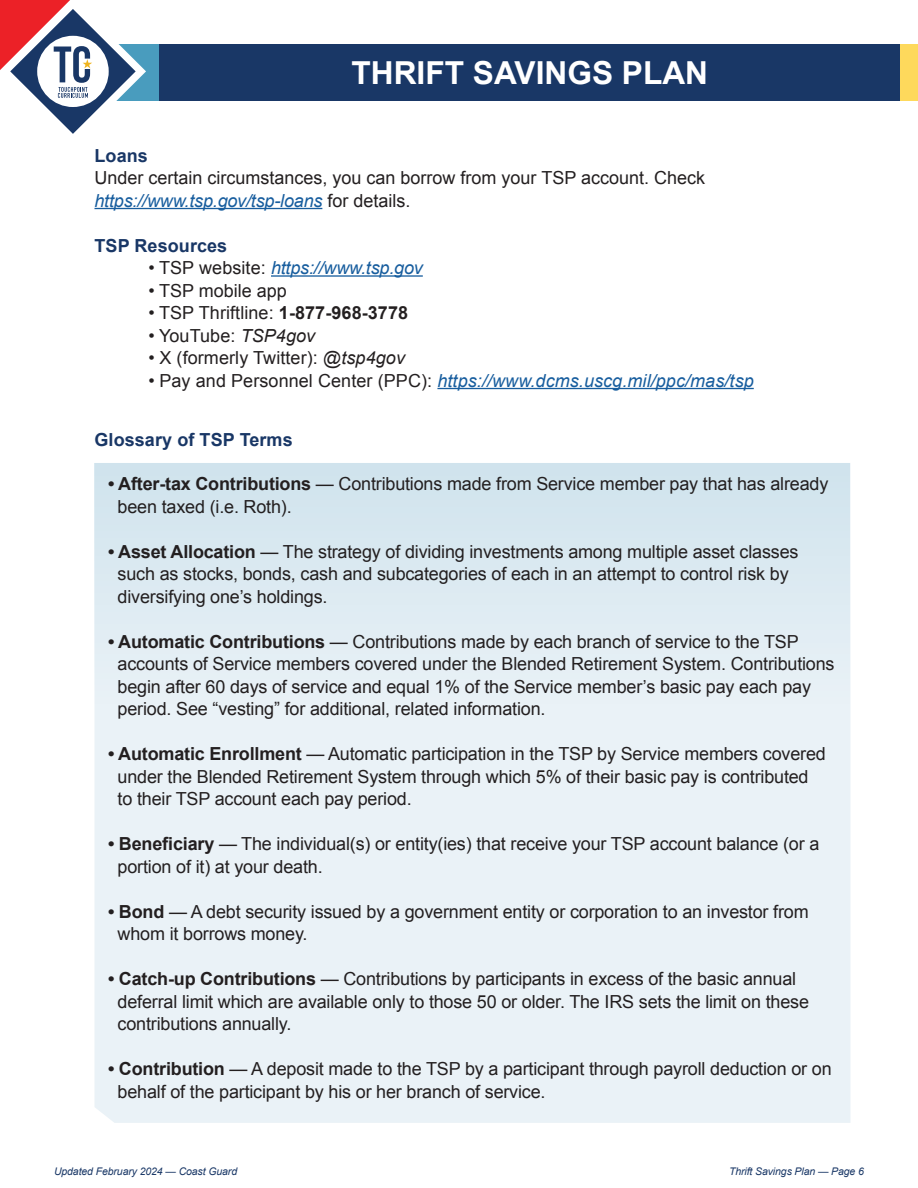
<style>
.page{position:relative;width:918px;height:1188px;background:#fff}
.page>*{position:absolute;margin:0;border:0;box-sizing:border-box;transform-origin:0 0}
.t1{font:700 31.65px "Arial";color:#fff}
.t2{font:18px/22.5px "Arial";letter-spacing:-.01em;color:#231f20}
.t3{font:italic 18px "Arial";letter-spacing:.005em;color:#175d9e}
.t4{font:700 18px "Arial";letter-spacing:.005em;color:#193766}
.t5{font:italic 10.5px "Arial";letter-spacing:-.01em;color:#193766}
.s1{font-style:italic;color:#175d9e}
.s2{font-style:normal;color:#231f20}
.s3{font-weight:700}
.s4{font-style:italic}
</style>
<div class="page">
<div style="left:94px;top:763px;width:756px;height:360px;background:#eaf2f7"></div>
<div style="left:94px;top:463px;width:756px;height:300px;background:linear-gradient(to bottom,#d0e3ed,#eef4f8)"></div>
<hr style="left:94px;top:208px;width:228px;height:1px;background:#175d9e">
<hr style="left:271px;top:275px;width:152px;height:2px;background:#175d9e">
<hr style="left:437px;top:388px;width:317px;height:1px;background:#175d9e">
<div style="left:74px;top:44px;width:844px;height:56px;background:#193766"></div>
<div style="left:95px;top:44px;width:64px;height:56px;background:#499cbe"></div>
<div style="left:901px;top:44px;width:17px;height:56px;background:#fed95c"></div>
<svg style="left:0;top:0;width:156px;height:134px"></svg>
<p class="t1" style="left:351px;top:52px;width:358px">THRIFT SAVINGS PLAN</p>
<p class="t4" style="left:94px;top:143px;width:55px">Loans</p>
<p class="t2" style="left:94px;top:167px;width:612px">Under certain circumstances, you can borrow from your TSP account. Check <span class="s1">https://www.tsp.gov/tsp-loans</span> for details.</p>
<p class="t4" style="left:94px;top:233px;width:134px">TSP Resources</p>
<p class="t3" style="left:148px;top:256px;width:276px"><span class="s2">• TSP website:</span> https://www.tsp.gov</p>
<p class="t2" style="left:148px;top:279px;width:140px">• TSP mobile app</p>
<p class="t2" style="left:148px;top:302px;width:261px">• TSP Thriftline: <span class="s3">1-877-968-3778</span></p>
<p class="t2" style="left:148px;top:324px;width:168px">• YouTube: <span class="s4">TSP4gov</span></p>
<p class="t2" style="left:148px;top:347px;width:258px">• X (formerly Twitter): <span class="s4">@tsp4gov</span></p>
<p class="t3" style="left:148px;top:369px;width:607px"><span class="s2">• Pay and Personnel Center (PPC):</span> https://www.dcms.uscg.mil/ppc/mas/tsp</p>
<p class="t4" style="left:94px;top:428px;width:200px">Glossary of TSP Terms</p>
<p class="t2" style="left:118px;top:473px;width:712px;text-indent:-10px"><span class="s3">• After-tax Contributions</span> — Contributions made from Service member pay that has already been taxed (i.e. Roth).</p>
<p class="t2" style="left:118px;top:540px;width:682px;text-indent:-10px"><span class="s3">• Asset Allocation</span> — The strategy of dividing investments among multiple asset classes such as stocks, bonds, cash and subcategories of each in an attempt to control risk by diversifying one’s holdings.</p>
<p class="t2" style="left:118px;top:630px;width:718px;text-indent:-10px"><span class="s3">• Automatic Contributions</span> — Contributions made by each branch of service to the TSP accounts of Service members covered under the Blended Retirement System. Contributions begin after 60 days of service and equal 1% of the Service member’s basic pay each pay period. See “vesting” for additional, related information.</p>
<p class="t2" style="left:118px;top:743px;width:710px;text-indent:-10px"><span class="s3">• Automatic Enrollment</span> — Automatic participation in the TSP by Service members covered under the Blended Retirement System through which 5% of their basic pay is contributed to their TSP account each pay period.</p>
<p class="t2" style="left:118px;top:833px;width:703px;text-indent:-10px"><span class="s3">• Beneficiary</span> — The individual(s) or entity(ies) that receive your TSP account balance (or a portion of it) at your death.</p>
<p class="t2" style="left:118px;top:900px;width:693px;text-indent:-10px"><span class="s3">• Bond</span> — A debt security issued by a government entity or corporation to an investor from whom it borrows money.</p>
<p class="t2" style="left:118px;top:968px;width:693px;text-indent:-10px"><span class="s3">• Catch-up Contributions</span> — Contributions by participants in excess of the basic annual deferral limit which are available only to those 50 or older. The IRS sets the limit on these contributions annually.</p>
<p class="t2" style="left:118px;top:1058px;width:716px;text-indent:-10px"><span class="s3">• Contribution</span> — A deposit made to the TSP by a participant through payroll deduction or on behalf of the participant by his or her branch of service.</p>
<p class="t5" style="left:54px;top:1164px;width:185px">Updated February 2024 — Coast Guard</p>
<p class="t5" style="left:729px;top:1164px;width:136px">Thrift Savings Plan — Page 6</p>
</div>
